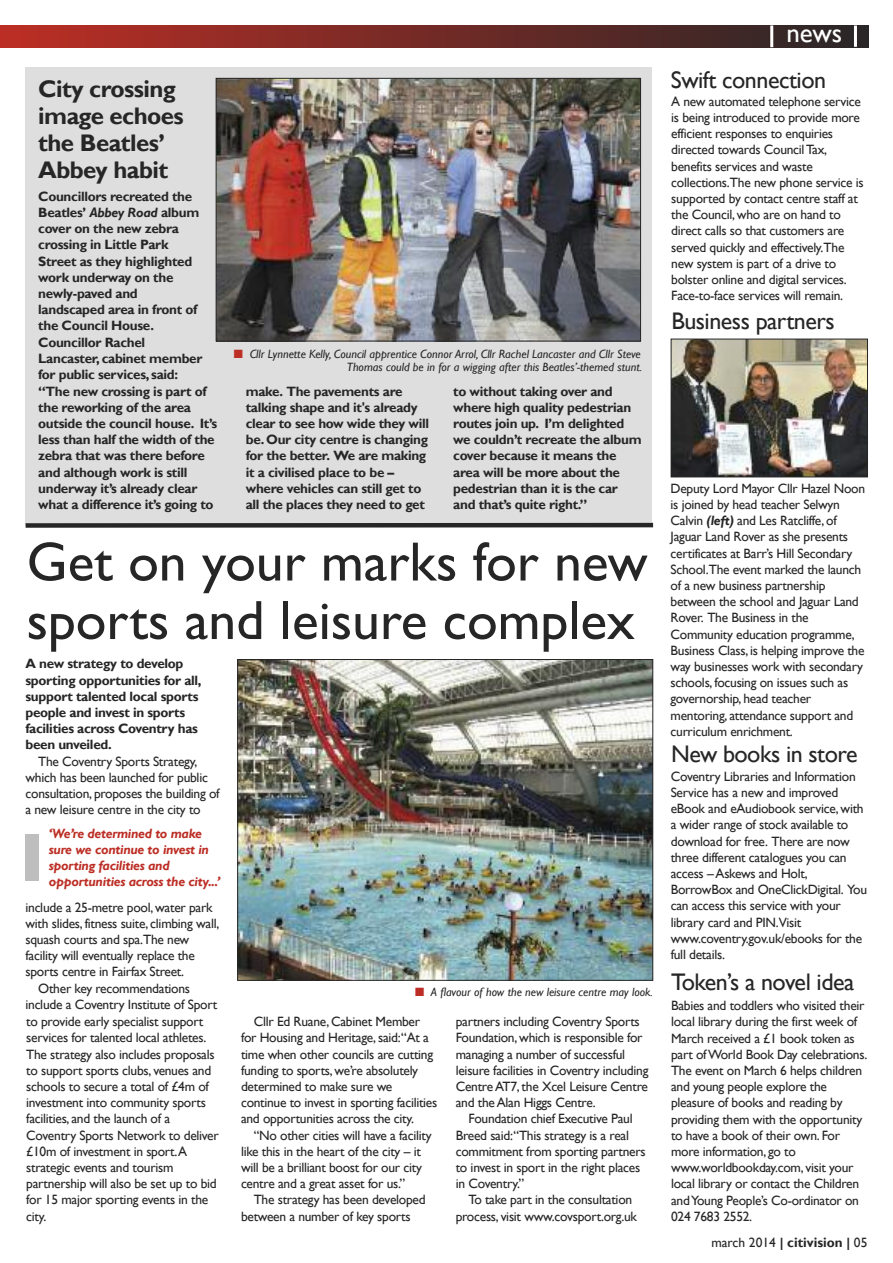
<style>
.page{position:relative;width:893px;height:1263px;background:#fff}
.page>*{position:absolute;margin:0;border:0;box-sizing:border-box;transform-origin:0 0}
.t1{font:55.5px/58.5px "Gill Sans";color:#272627}
.t2{font:27px "Gill Sans";color:#fff}
.t3{font:24px "Gill Sans";letter-spacing:-.02em;color:#272627}
.t4{font:700 24px/27px "Gill Sans";letter-spacing:-.02em;color:#272627}
.t5{font:13.5px/16.2px "Gill Sans";letter-spacing:-.02em;color:#272627}
.t6{font:700 13.5px/16.2px "Gill Sans";letter-spacing:-.02em;color:#272627}
.t7{font:italic 700 13.5px/16.2px "Gill Sans";letter-spacing:-.02em;color:#bc2e25}
.t8{font:700 13.5px "Gill Sans";color:#272627}
.t9{font:italic 12px/13.5px "Gill Sans";color:#272627;text-align:right}
.s1{font-style:italic}
.s2{color:#bc2e25}
.s3{font-weight:700;font-style:italic}
.s4{font-weight:400}
</style>
<div class="page">
<div style="left:26px;top:67px;width:626px;height:458px;background:#dfdedf"></div>
<div style="left:0;top:26px;width:868px;height:21px;background:linear-gradient(to right,#bc2e25,#292627)"></div>
<hr style="left:770px;top:26px;width:3px;height:21px;background:#fff">
<hr style="left:854px;top:26px;width:3px;height:21px;background:#fff">
<img style="left:239px;top:661px;width:412px;height:318px">
<div style="left:237px;top:659px;width:416px;height:322px;border:1px solid #272627"></div>
<img style="left:218px;top:80px;width:421px;height:259px">
<div style="left:216px;top:78px;width:425px;height:263px;border:1px solid #272627"></div>
<div style="left:26px;top:523px;width:627px;height:5px;background:#272627"></div>
<div style="left:26px;top:834px;width:13px;height:47px;background:#bebebe"></div>
<img style="left:673px;top:341px;width:193px;height:134px">
<div style="left:671px;top:339px;width:197px;height:138px;border:1px solid #272627"></div>
<h3 class="t4" style="left:38px;top:75px;width:147px">City crossing image echoes the Beatles’<br>Abbey habit</h3>
<p class="t6" style="left:38px;top:188px;width:166px">Councillors recreated the<br>Beatles’ <span class="s1">Abbey Road</span> album cover on the new zebra crossing in Little Park<br>Street as they highlighted work underway on the newly-paved and landscaped area in front of the Council House.<br>Councillor Rachel<br>Lancaster, cabinet member for public services, said:</p>
<p class="t9" style="left:234px;top:347px;width:410px"><span class="s2">■</span> Cllr Lynnette Kelly, Council apprentice Connor Arrol, Cllr Rachel Lancaster and Cllr Steve<br>Thomas could be in for a wigging after this Beatles’-themed stunt.</p>
<p class="t6" style="left:38px;top:383px;width:180px">“The new crossing is part of the reworking of the area outside the council house. It’s less than half the width of the zebra that was there before and although work is still underway it’s already clear what a difference it’s going to</p>
<p class="t6" style="left:246px;top:383px;width:185px">make. The pavements are talking shape and it's already clear to see how wide they will be. Our city centre is changing for the better. We are making it a civilised place to be – where vehicles can still get to all the places they need to get</p>
<p class="t6" style="left:453px;top:383px;width:190px">to without taking over and where high quality pedestrian routes join up. I’m delighted we couldn’t recreate the album cover because it means the area will be more about the pedestrian than it is the car and that’s quite right.”</p>
<h1 class="t1" style="left:27px;top:532px;width:622px">Get on your marks for new sports and leisure complex</h1>
<p class="t6" style="left:26px;top:656px;width:178px">A new strategy to develop sporting opportunities for all, support talented local sports people and invest in sports facilities across Coventry has been unveiled.</p>
<p class="t5" style="left:26px;top:753px;width:196px;text-indent:13px">The Coventry Sports Strategy, which has been launched for public consultation, proposes the building of a new leisure centre in the city to</p>
<p class="t7" style="left:49px;top:825px;width:173px">‘We’re determined to make sure we continue to invest in sporting facilities and opportunities across the city...’</p>
<p class="t5" style="left:26px;top:899px;width:189px">include a 25-metre pool, water park</p>
<p class="t5" style="left:26px;top:915px;width:195px">with slides, fitness suite, climbing wall,</p>
<p class="t5" style="left:26px;top:931px;width:165px">squash courts and spa.The new</p>
<p class="t5" style="left:26px;top:947px;width:171px">facility will eventually replace the</p>
<p class="t5" style="left:25px;top:963px;width:160px">sports centre in Fairfax Street.</p>
<p class="t5" style="left:38px;top:980px;width:153px">Other key recommendations</p>
<p class="t5" style="left:25px;top:996px;width:193px">include a Coventry Institute of Sport</p>
<p class="t9" style="left:415px;top:985px;width:239px"><span class="s2">■</span> A flavour of how the new leisure centre may look.</p>
<p class="t5" style="left:26px;top:1013px;width:194px">to provide early specialist support services for talented local athletes.<br>The strategy also includes proposals to support sports clubs, venues and schools to secure a total of £4m of investment into community sports facilities, and the launch of a<br>Coventry Sports Network to deliver £10m of investment in sport.A strategic events and tourism partnership will also be set up to bid for 15 major sporting events in the city.</p>
<p class="t5" style="left:241px;top:1013px;width:198px;text-indent:13px">Cllr Ed Ruane, Cabinet Member for Housing and Heritage, said:“At a time when other councils are cutting funding to sports, we’re absolutely determined to make sure we continue to invest in sporting facilities and opportunities across the city.</p>
<p class="t5" style="left:241px;top:1127px;width:192px;text-indent:13px">“No other cities will have a facility like this in the heart of the city – it will be a brilliant boost for our city centre and a great asset for us.”</p>
<p class="t5" style="left:241px;top:1191px;width:186px;text-indent:13px">The strategy has been developed between a number of key sports</p>
<p class="t5" style="left:456px;top:1013px;width:194px">partners including Coventry Sports Foundation, which is responsible for managing a number of successful leisure facilities in Coventry including Centre AT7, the Xcel Leisure Centre and the Alan Higgs Centre.</p>
<p class="t5" style="left:456px;top:1110px;width:191px;text-indent:13px">Foundation chief Executive Paul<br>Breed said:“This strategy is a real commitment from sporting partners to invest in sport in the right places in Coventry.”</p>
<p class="t5" style="left:456px;top:1191px;width:183px;text-align:center">To take part in the consultation process, visit www.covsport.org.uk</p>
<h2 class="t2" style="left:786px;top:17px;width:57px">news</h2>
<h3 class="t3" style="left:671px;top:65px;width:157px">Swift connection</h3>
<p class="t5" style="left:671px;top:93px;width:194px">A new automated telephone service is being introduced to provide more efficient responses to enquiries directed towards CouncilTax, benefits services and waste collections.The new phone service is supported by contact centre staff at the Council, who are on hand to direct calls so that customers are served quickly and effectively.The new system is part of a drive to bolster online and digital services.<br>Face-to-face services will remain.</p>
<h3 class="t3" style="left:671px;top:306px;width:165px">Business partners</h3>
<p class="t5" style="left:671px;top:480px;width:196px">Deputy Lord Mayor Cllr Hazel Noon is joined by head teacher Selwyn Calvin <span class="s3">(left)</span> and Les Ratcliffe, of Jaguar Land Rover as she presents certificates at Barr’s Hill Secondary School.The event marked the launch of a new business partnership between the school and Jaguar Land Rover. The Business in the Community education programme, Business Class, is helping improve the way businesses work with secondary schools, focusing on issues such as governorship, head teacher mentoring, attendance support and curriculum enrichment.</p>
<h3 class="t3" style="left:671px;top:740px;width:188px">New books in store</h3>
<p class="t5" style="left:671px;top:768px;width:198px">Coventry Libraries and Information<br>Service has a new and improved eBook and eAudiobook service, with a wider range of stock available to download for free. There are now three different catalogues you can access – Askews and Holt,<br>BorrowBox and OneClickDigital. You can access this service with your library card and PIN.Visit www.coventry.gov.uk/ebooks for the full details.</p>
<h3 class="t3" style="left:671px;top:967px;width:185px">Token’s a novel idea</h3>
<p class="t5" style="left:671px;top:997px;width:198px">Babies and toddlers who visited their local library during the first week of<br>March received a £1 book token as part ofWorld Book Day celebrations.<br>The event on March 6 helps children and young people explore the pleasure of books and reading by providing them with the opportunity to have a book of their own. For more information, go to www.worldbookday.com, visit your local library or contact the Children andYoung People’s Co-ordinator on<br>024 7683 2552.</p>
<p class="t8" style="left:711px;top:1234px;width:158px"><span class="s4">march 2014</span> | citivision | <span class="s4">05</span></p>
</div>
